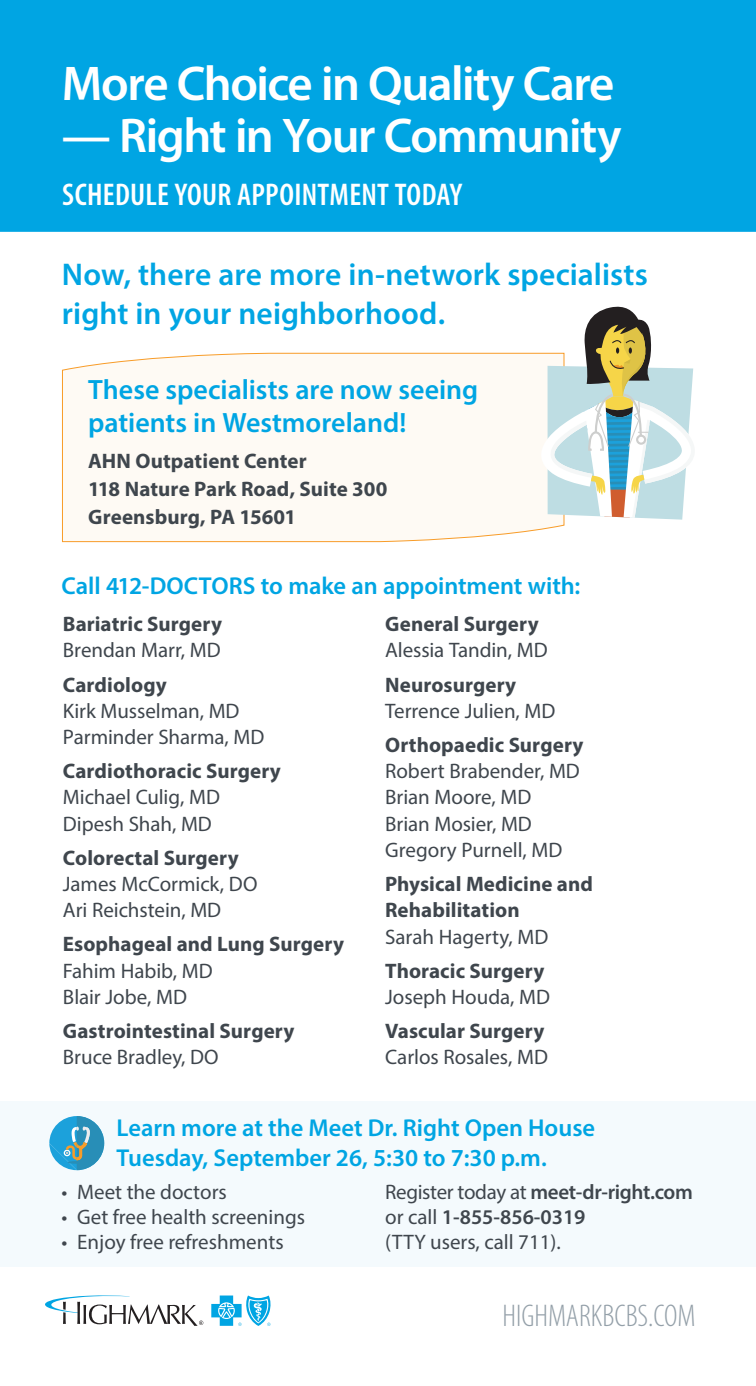
<style>
.page{position:relative;width:756px;height:1386px;background:#fff}
.page>*{position:absolute;margin:0;border:0;box-sizing:border-box;transform-origin:0 0}
.Headline_1{font:600 49px "Myriad Pro";letter-spacing:-.03em;color:#fff}
.Body_Regular_Black{font:600 31.5px/38.5px "Myriad Pro";color:#00a5e3}
.Subhead_Short{font:600 condensed 31.5px "Myriad Pro";letter-spacing:.01em;color:#fff}
.t1{font:300 condensed 31.5px "Myriad Pro";color:#94a0a9}
.Body_Regular_Black-2{font:600 28px/33.2px "Myriad Pro";color:#00a5e3}
.Body_Regular_Black-3{font:600 24.5px "Myriad Pro";color:#00a5e3}
.Body_Regular_Black-4{font:21px/25.2px "Myriad Pro";color:#3f464d}
.Body_Regular_Black-5{font:700 21px/26.2px "Myriad Pro";letter-spacing:.005em;color:#3f464d}
.s1{font-weight:400}
.s2{font-weight:600}
</style>
<div class="page">
<div style="left:0;top:1101px;width:756px;height:166px;background:#f4fafd"></div>
<div style="left:0;top:0;width:756px;height:232px;background:#00a5e3"></div>
<svg style="left:45px;top:1295px;width:158px;height:31px"></svg>
<svg style="left:211px;top:1296px;width:60px;height:30px"></svg>
<div style="left:62px;top:352px;width:503px;height:191px;background:#fefaf4"></div>
<svg style="left:49px;top:1116px;width:55px;height:54px"></svg>
<svg style="left:540px;top:306px;width:154px;height:214px"></svg>
<p class="Headline_1" style="left:62px;top:52px;width:554px">More Choice in Quality Care</p>
<p class="Headline_1" style="left:62px;top:105px;width:561px">— Right in Your Community</p>
<p class="Subhead_Short" style="left:62px;top:175px;width:402px">SCHEDULE YOUR APPOINTMENT TODAY</p>
<p class="Body_Regular_Black" style="left:62px;top:254px;width:587px">Now, there are more in-network specialists right in your neighborhood.</p>
<p class="Body_Regular_Black-2" style="left:88px;top:372px;width:392px">These specialists are now seeing patients in Westmoreland!</p>
<p class="Body_Regular_Black-5" style="left:88px;top:447px;width:220px">AHN Outpatient Center</p>
<p class="Body_Regular_Black-5" style="left:88px;top:475px;width:301px;line-height:28px">118 Nature Park Road, Suite 300<br>Greensburg, PA 15601</p>
<p class="Body_Regular_Black-3" style="left:61px;top:570px;width:520px">Call 412-DOCTORS to make an appointment with:</p>
<p class="Body_Regular_Black-5" style="left:63px;top:610px;width:161px">Bariatric Surgery</p>
<p class="Body_Regular_Black-4" style="left:63px;top:637px;width:159px">Brendan Marr, MD</p>
<p class="Body_Regular_Black-5" style="left:63px;top:671px;width:105px">Cardiology</p>
<p class="Body_Regular_Black-4" style="left:63px;top:698px;width:178px">Kirk Musselman, MD</p>
<p class="Body_Regular_Black-4" style="left:63px;top:724px;width:203px">Parminder Sharma, MD</p>
<p class="Body_Regular_Black-5" style="left:63px;top:757px;width:219px">Cardiothoracic Surgery</p>
<p class="Body_Regular_Black-4" style="left:63px;top:784px;width:159px">Michael Culig, MD</p>
<p class="Body_Regular_Black-4" style="left:63px;top:811px;width:151px">Dipesh Shah, MD</p>
<p class="Body_Regular_Black-5" style="left:63px;top:844px;width:177px">Colorectal Surgery</p>
<p class="Body_Regular_Black-4" style="left:63px;top:871px;width:196px">James McCormick, DO</p>
<p class="Body_Regular_Black-4" style="left:63px;top:897px;width:160px">Ari Reichstein, MD</p>
<p class="Body_Regular_Black-5" style="left:63px;top:931px;width:283px">Esophageal and Lung Surgery</p>
<p class="Body_Regular_Black-4" style="left:63px;top:958px;width:151px">Fahim Habib, MD</p>
<p class="Body_Regular_Black-4" style="left:63px;top:984px;width:126px">Blair Jobe, MD</p>
<p class="Body_Regular_Black-5" style="left:63px;top:1017px;width:233px">Gastrointestinal Surgery</p>
<p class="Body_Regular_Black-4" style="left:63px;top:1044px;width:157px">Bruce Bradley, DO</p>
<p class="Body_Regular_Black-5" style="left:385px;top:610px;width:155px">General Surgery</p>
<p class="Body_Regular_Black-4" style="left:385px;top:637px;width:164px">Alessia Tandin, MD</p>
<p class="Body_Regular_Black-5" style="left:385px;top:671px;width:133px">Neurosurgery</p>
<p class="Body_Regular_Black-4" style="left:385px;top:698px;width:172px">Terrence Julien, MD</p>
<p class="Body_Regular_Black-5" style="left:385px;top:731px;width:200px">Orthopaedic Surgery<br><span class="s1">Robert Brabender, MD</span></p>
<p class="Body_Regular_Black-4" style="left:385px;top:784px;width:148px">Brian Moore, MD</p>
<p class="Body_Regular_Black-4" style="left:385px;top:811px;width:148px">Brian Mosier, MD</p>
<p class="Body_Regular_Black-4" style="left:385px;top:837px;width:179px">Gregory Purnell, MD</p>
<p class="Body_Regular_Black-5" style="left:385px;top:870px;width:209px">Physical Medicine and<br>Rehabilitation</p>
<p class="Body_Regular_Black-4" style="left:385px;top:924px;width:165px">Sarah Hagerty, MD</p>
<p class="Body_Regular_Black-5" style="left:385px;top:957px;width:161px">Thoracic Surgery</p>
<p class="Body_Regular_Black-4" style="left:385px;top:984px;width:166px">Joseph Houda, MD</p>
<p class="Body_Regular_Black-5" style="left:385px;top:1017px;width:161px">Vascular Surgery</p>
<p class="Body_Regular_Black-4" style="left:385px;top:1044px;width:164px">Carlos Rosales, MD</p>
<p class="Body_Regular_Black-3" style="left:117px;top:1113px;width:480px">Learn more at the Meet Dr. Right Open House</p>
<p class="Body_Regular_Black-3" style="left:117px;top:1142px;width:432px">Tuesday, September 26, 5:30 to 7:30 p.m.</p>
<p class="Body_Regular_Black-4" style="left:61px;top:1179px;width:167px">• Meet the doctors</p>
<p class="Body_Regular_Black-4" style="left:61px;top:1204px;width:245px">• Get free health screenings</p>
<p class="Body_Regular_Black-4" style="left:61px;top:1229px;width:224px">• Enjoy free refreshments</p>
<p class="Body_Regular_Black-4" style="left:385px;top:1179px;width:309px">Register today at <span class="s2">meet-dr-right.com </span>or call <span class="s2">1-855-856-0319<br></span>(TTY users, call 711).</p>
<p class="t1" style="left:503px;top:1297px;width:195px">HIGHMARKBCBS.COM</p>
</div>
